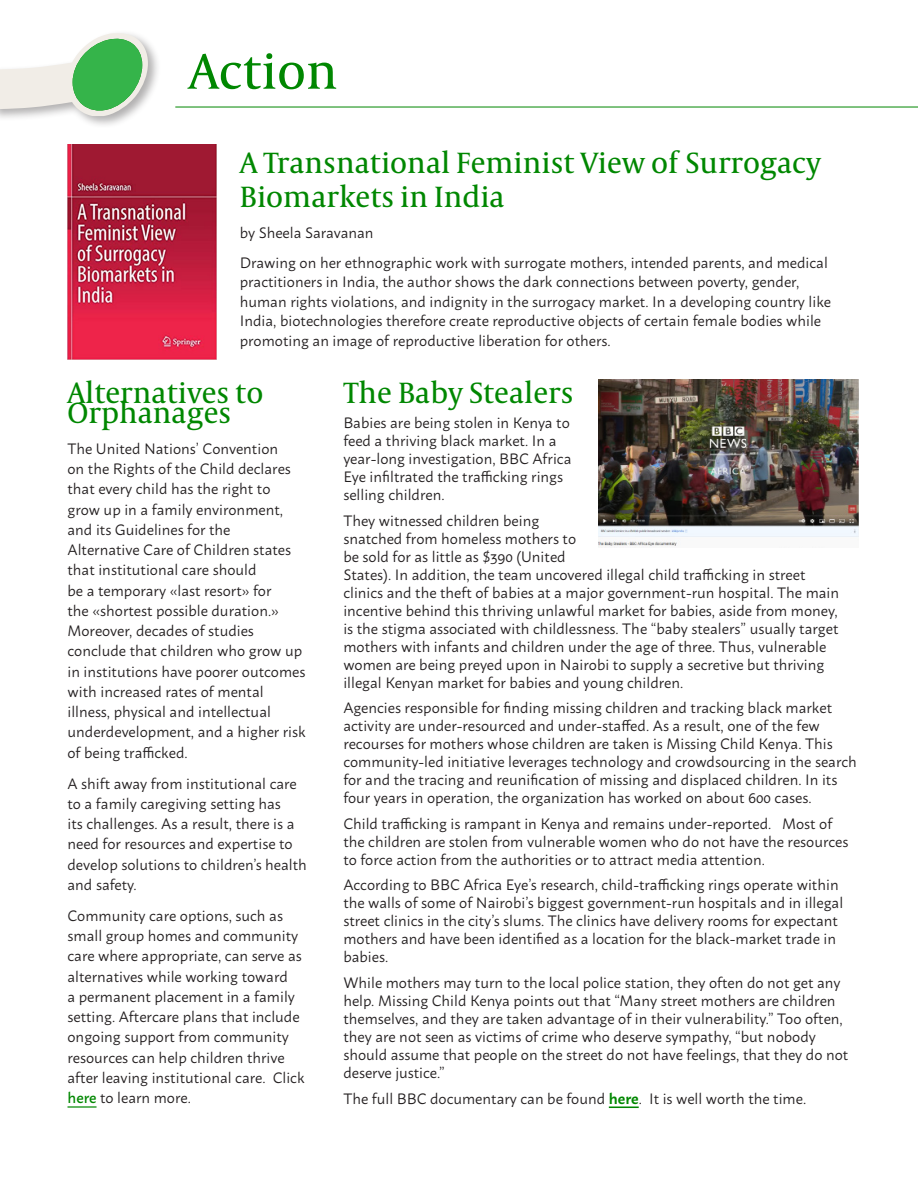
<style>
.page{position:relative;width:918px;height:1188px;background:#fff}
.page>*{position:absolute;margin:0;border:0;box-sizing:border-box;transform-origin:0 0}
.t1{font:51px "Capitolium News 2";color:#008701}
.t2{font:30px/34.5px "Capitolium News 2";color:#008701}
.Normal__Web{font:15px/20.2px "Macho";color:#231f20}
.s1{font-weight:600;color:#008701}
.s2{font-weight:500;color:#008701}
</style>
<div class="page">
<div style="left:0;top:30px;width:161px;height:99px;background:#231f20;opacity:.35"></div>
<svg style="left:0;top:33px;width:148px;height:83px"></svg>
<hr style="left:175px;top:107px;width:743px;height:1px;background:#008701">
<hr style="left:68px;top:1106px;width:29px;height:2px;background:#008701">
<img style="left:68px;top:144px;width:149px;height:216px">
<hr style="left:609px;top:1106px;width:30px;height:2px;background:#008701">
<img style="left:598px;top:380px;width:261px;height:168px">
<p class="t1" style="left:189px;top:36px;width:151px">Action</p>
<p class="t2" style="left:240px;top:144px;width:583px">A Transnational Feminist View of Surrogacy<br>Biomarkets in India</p>
<p class="Normal__Web" style="left:240px;top:221px;width:135px">by Sheela Saravanan</p>
<p class="Normal__Web" style="left:240px;top:251px;width:593px;line-height:19.5px">Drawing on her ethnographic work with surrogate mothers, intended parents, and medical practitioners in India, the author shows the dark connections between poverty, gender, human rights violations, and indignity in the surrogacy market. In a developing country like India, biotechnologies therefore create reproductive objects of certain female bodies while promoting an image of reproductive liberation for others.</p>
<p class="t2" style="left:343px;top:374px;width:232px">The Baby Stealers</p>
<p class="Normal__Web" style="left:343px;top:412px;width:230px;line-height:18px">Babies are being stolen in Kenya to feed a thriving black market. In a year-long investigation, BBC Africa<br>Eye infiltrated the trafficking rings selling children.</p>
<p class="Normal__Web" style="left:343px;top:510px;width:497px;line-height:18px">They witnessed children being<br>snatched from homeless mothers to<br>be sold for as little as $390 (United<br>States). In addition, the team uncovered illegal child trafficking in street clinics and the theft of babies at a major government-run hospital. The main incentive behind this thriving unlawful market for babies, aside from money, is the stigma associated with childlessness. The “baby stealers” usually target mothers with infants and children under the age of three. Thus, vulnerable women are being preyed upon in Nairobi to supply a secretive but thriving illegal Kenyan market for babies and young children.</p>
<p class="Normal__Web" style="left:343px;top:697px;width:515px;line-height:18px">Agencies responsible for finding missing children and tracking black market activity are under-resourced and under-staffed. As a result, one of the few recourses for mothers whose children are taken is Missing Child Kenya. This community-led initiative leverages technology and crowdsourcing in the search for and the tracing and reunification of missing and displaced children. In its four years in operation, the organization has worked on about 600 cases.</p>
<p class="Normal__Web" style="left:343px;top:813px;width:507px;line-height:18px">Child trafficking is rampant in Kenya and remains under-reported. Most of the children are stolen from vulnerable women who do not have the resources to force action from the authorities or to attract media attention.</p>
<p class="Normal__Web" style="left:343px;top:875px;width:501px;line-height:18px">According to BBC Africa Eye’s research, child-trafficking rings operate within the walls of some of Nairobi’s biggest government-run hospitals and in illegal street clinics in the city’s slums. The clinics have delivery rooms for expectant mothers and have been identified as a location for the black-market trade in babies.</p>
<p class="Normal__Web" style="left:343px;top:972px;width:507px;line-height:18px">While mothers may turn to the local police station, they often do not get any help. Missing Child Kenya points out that “Many street mothers are children themselves, and they are taken advantage of in their vulnerability.” Too often, they are not seen as victims of crime who deserve sympathy, “but nobody should assume that people on the street do not have feelings, that they do not deserve justice.”</p>
<p class="Normal__Web" style="left:343px;top:1087px;width:464px">The full BBC documentary can be found <span class="s1">here</span>. It is well worth the time.</p>
<p class="t2" style="left:68px;top:374px;width:197px">Alternatives to</p>
<p class="t2" style="left:68px;top:394px;width:165px">Orphanages</p>
<p class="Normal__Web" style="left:68px;top:437px;width:240px">The United Nations’ Convention<br>on the Rights of the Child declares that every child has the right to grow up in a family environment, and its Guidelines for the<br>Alternative Care of Children states that institutional care should<br>be a temporary «last resort» for<br>the «shortest possible duration.»<br>Moreover, decades of studies conclude that children who grow up in institutions have poorer outcomes with increased rates of mental illness, physical and intellectual underdevelopment, and a higher risk of being trafficked.</p>
<p class="Normal__Web" style="left:68px;top:772px;width:241px">A shift away from institutional care to a family caregiving setting has<br>its challenges. As a result, there is a need for resources and expertise to develop solutions to children’s health and safety.</p>
<p class="Normal__Web" style="left:68px;top:904px;width:239px">Community care options, such as small group homes and community care where appropriate, can serve as alternatives while working toward<br>a permanent placement in a family setting. Aftercare plans that include ongoing support from community resources can help children thrive after leaving institutional care. Click <span class="s2">here</span> to learn more.</p>
</div>
